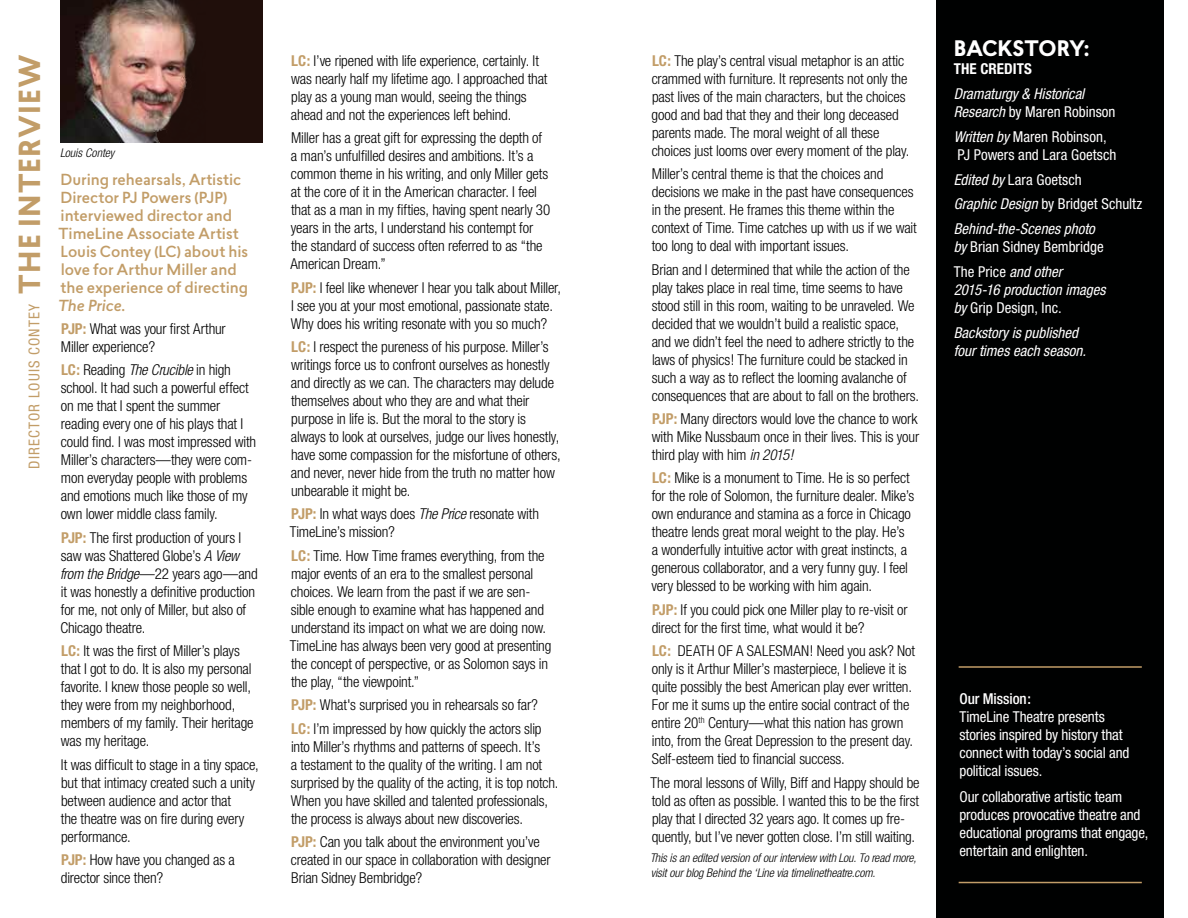
<style>
.page{position:relative;width:1188px;height:918px;background:#fff}
.page>*{position:absolute;margin:0;border:0;box-sizing:border-box;transform-origin:0 0}
.t1{font:700 21px "Lasiver";color:#fff}
.t2{font:300 condensed 15px/18px "Helvetica Neue";letter-spacing:-.01em;color:#000}
.t3{font:condensed 15px/18px "Helvetica Neue";letter-spacing:-.005em;color:#fff}
.t4{font:italic condensed 15px/18px "Helvetica Neue";color:#fff}
.t5{font:500 15px/18px "Lasiver";letter-spacing:-.005em;color:#c29d68}
.t6{font:condensed 15px "Helvetica Neue";letter-spacing:.075em;color:#c29d68}
.t7{font:500 condensed 15px "Helvetica Neue";letter-spacing:-.005em;color:#fff}
.t8{font:700 condensed 15px "Helvetica Neue";color:#fff}
.t9{font:italic 300 condensed 12px/15px "Helvetica Neue";letter-spacing:-.005em;color:#000}
.s1{font-family:"Lasiver";font-weight:700;font-stretch:normal;font-size:28.5px}
.s2{font-style:italic}
.s3{font-weight:700;color:#c29d68}
.s4{font-style:normal}
</style>
<div class="page">
<div style="left:936px;top:0;width:228px;height:918px;background:#000101"></div>
<div style="left:60px;top:0;width:203px;height:142px;background:#200f0b"></div>
<img style="left:60px;top:0;width:136px;height:142px">
<hr style="left:959px;top:666px;width:183px;height:2px;background:#c29d68">
<hr style="left:959px;top:882px;width:183px;height:1px;background:#c29d68">
<p class="t6" style="left:26px;top:469px;width:416px;rotate:-90deg">Director Louis Contey <span class="s1">the interview</span></p>
<p class="t9" style="left:60px;top:145px;width:56px">Louis Contey</p>
<p class="t5" style="left:58px;top:170px;width:192px">During rehearsals, Artistic<br>Director PJ Powers (PJP) interviewed director and<br>TimeLine Associate Artist<br>Louis Contey (LC) about his love for Arthur Miller and the experience of directing<br><span class="s2">The Price</span>.</p>
<p class="t2" style="left:61px;top:320px;width:166px"><span class="s3">PJP:</span> What was your first Arthur<br>Miller experience?</p>
<p class="t2" style="left:61px;top:361px;width:197px"><span class="s3">LC:</span> Reading <span class="s2">The Crucible</span> in high school. It had such a powerful effect on me that I spent the summer reading every one of his plays that I could find. I was most impressed with Miller’s characters—they were com&shy;mon everyday people with problems and emotions much like those of my own lower middle class family.</p>
<p class="t2" style="left:60px;top:528px;width:199px"><span class="s3">PJP:</span> The first production of yours I saw was Shattered Globe’s <span class="s2">A View from the Bridge</span>—22 years ago—and it was honestly a definitive production for me, not only of Miller, but also of<br>Chicago theatre.</p>
<p class="t2" style="left:61px;top:642px;width:194px"><span class="s3">LC:</span> It was the first of Miller’s plays that I got to do. It is also my personal favorite. I knew those people so well, they were from my neighborhood, members of my family. Their heritage was my heritage.</p>
<p class="t2" style="left:61px;top:755px;width:199px">It was difficult to stage in a tiny space, but that intimacy created such a unity between audience and actor that<br>the theatre was on fire during every performance.</p>
<p class="t2" style="left:61px;top:851px;width:175px"><span class="s3">PJP:</span> How have you changed as a director since then?</p>
<p class="t2" style="left:291px;top:51px;width:258px"><span class="s3">LC:</span> I’ve ripened with life experience, certainly. It was nearly half my lifetime ago. I approached that play as a young man would, seeing the things ahead and not the experiences left behind.</p>
<p class="t2" style="left:290px;top:129px;width:262px">Miller has a great gift for expressing the depth of a man’s unfulfilled desires and ambitions. It’s a common theme in his writing, and only Miller gets at the core of it in the American character. I feel that as a man in my fifties, having spent nearly 30 years in the arts, I understand his contempt for the standard of success often referred to as “the American Dream.”</p>
<p class="t2" style="left:291px;top:278px;width:272px"><span class="s3">PJP:</span> I feel like whenever I hear you talk about Miller,<br>I see you at your most emotional, passionate state.<br>Why does his writing resonate with you so much?</p>
<p class="t2" style="left:291px;top:338px;width:271px"><span class="s3">LC:</span> I respect the pureness of his purpose. Miller’s writings force us to confront ourselves as honestly and directly as we can. The characters may delude themselves about who they are and what their purpose in life is. But the moral to the story is always to look at ourselves, judge our lives honestly, have some compassion for the misfortune of others, and never, never hide from the truth no matter how unbearable it might be.</p>
<p class="t2" style="left:290px;top:505px;width:251px"><span class="s3">PJP:</span> In what ways does <span class="s2">The Price</span> resonate with<br>TimeLine’s mission?</p>
<p class="t2" style="left:290px;top:546px;width:263px"><span class="s3">LC:</span> Time. How Time frames everything, from the major events of an era to the smallest personal choices. We learn from the past if we are sen&shy;sible enough to examine what has happened and understand its impact on what we are doing now.<br>TimeLine has always been very good at presenting the concept of perspective, or as Solomon says in the play, “the viewpoint.”</p>
<p class="t2" style="left:291px;top:693px;width:252px;line-height:23.4px"><span class="s3">PJP:</span> What's surprised you in rehearsals so far?<br><span class="s3">LC:</span> I’m impressed by how quickly the actors slip</p>
<p class="t2" style="left:291px;top:737px;width:269px">into Miller’s rhythms and patterns of speech. It’s<br>a testament to the quality of the writing. I am not surprised by the quality of the acting, it is top notch.<br>When you have skilled and talented professionals, the process is always about new discoveries.</p>
<p class="t2" style="left:291px;top:833px;width:261px"><span class="s3">PJP:</span> Can you talk about the environment you’ve created in our space in collaboration with designer<br>Brian Sidney Bembridge?</p>
<p class="t2" style="left:652px;top:51px;width:259px"><span class="s3">LC:</span> The play’s central visual metaphor is an attic crammed with furniture. It represents not only the past lives of the main characters, but the choices good and bad that they and their long deceased parents made. The moral weight of all these choices just looms over every moment of the play.</p>
<p class="t2" style="left:652px;top:165px;width:267px">Miller’s central theme is that the choices and decisions we make in the past have consequences in the present. He frames this theme within the context of Time. Time catches up with us if we wait too long to deal with important issues.</p>
<p class="t2" style="left:652px;top:260px;width:269px">Brian and I determined that while the action of the play takes place in real time, time seems to have stood still in this room, waiting to be unraveled. We decided that we wouldn’t build a realistic space, and we didn’t feel the need to adhere strictly to the laws of physics! The furniture could be stacked in such a way as to reflect the looming avalanche of consequences that are about to fall on the brothers.</p>
<p class="t2" style="left:652px;top:410px;width:269px;text-align:justify"><span class="s3">PJP:</span> Many directors would love the chance to work with Mike Nussbaum once in their lives. This is your third play with him <span class="s2">in 2015!</span></p>
<p class="t2" style="left:652px;top:469px;width:264px"><span class="s3">LC:</span> Mike is a monument to Time. He is so perfect for the role of Solomon, the furniture dealer. Mike’s own endurance and stamina as a force in Chicago theatre lends great moral weight to the play. He’s a wonderfully intuitive actor with great instincts, a generous collaborator, and a very funny guy. I feel very blessed to be working with him again.</p>
<p class="t2" style="left:652px;top:600px;width:257px"><span class="s3">PJP:</span> If you could pick one Miller play to re-visit or direct for the first time, what would it be?</p>
<p class="t2" style="left:652px;top:642px;width:265px"><span class="s3">LC:</span> DEATH OF A SALESMAN! Need you ask? Not only is it Arthur Miller’s masterpiece, I believe it is quite possibly the best American play ever written.<br>For me it sums up the entire social contract of the entire 20<sup>th</sup> Century—what this nation has grown into, from the Great Depression to the present day.<br>Self-esteem tied to financial success.</p>
<p class="t2" style="left:651px;top:773px;width:271px">The moral lessons of Willy, Biff and Happy should be told as often as possible. I wanted this to be the first play that I directed 32 years ago. It comes up fre&shy;quently, but I’ve never gotten close. I’m still waiting.</p>
<p class="t9" style="left:650px;top:850px;width:268px">This is an edited version of our interview with Lou. To read more, visit our blog Behind the ‘Line via timelinetheatre.com.</p>
<h1 class="t1" style="left:954px;top:34px;width:29px">BACKSTOR</h1>
<h1 class="t1" style="left:1069px;top:34px;width:22px">Y:</h1>
<p class="t8" style="left:954px;top:60px;width:9px">THE</p>
<p class="t8" style="left:980px;top:60px;width:17px">CREDITS</p>
<p class="t4" style="left:954px;top:85px;width:163px">Dramaturgy &amp; Historical<br>Research <span class="s4">by Maren Robinson</span></p>
<p class="t3" style="left:954px;top:127px;width:164px"><span class="s2">Written by</span> Maren Robinson,<br>PJ Powers and Lara Goetsch</p>
<p class="t4" style="left:954px;top:167px;width:190px;line-height:24.8px">Edited by <span class="s4">Lara Goetsch<br></span>Graphic Design <span class="s4">by Bridget Schultz<br></span>Behind-the-Scenes photo</p>
<p class="t3" style="left:954px;top:234px;width:151px;line-height:24.8px"><span class="s2">by</span> Brian Sidney Bembridge<br>The Price <span class="s2">and other</span></p>
<p class="t4" style="left:954px;top:280px;width:153px">2015-16 production images by <span class="s4">Grip Design, Inc.</span></p>
<p class="t4" style="left:954px;top:323px;width:134px">Backstory is published four times each season.</p>
<p class="t7" style="left:959px;top:690px;width:73px">Our Mission:</p>
<p class="t3" style="left:959px;top:708px;width:171px">TimeLine Theatre presents stories inspired by history that connect with today’s social and political issues.</p>
<p class="t3" style="left:959px;top:787px;width:190px">Our collaborative artistic team produces provocative theatre and educational programs that engage, entertain and enlighten.</p>
</div>
